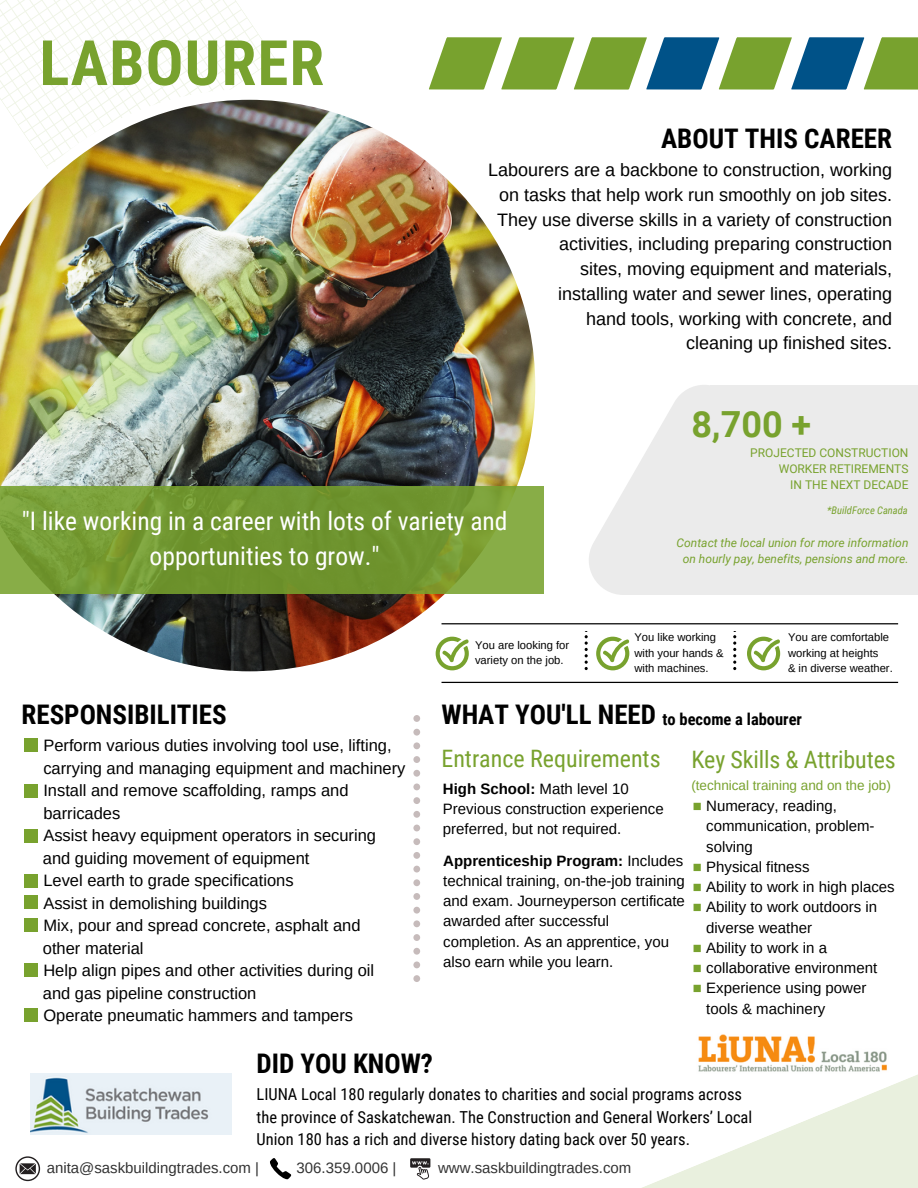
<style>
.page{position:relative;width:918px;height:1188px;background:#fff}
.page>*{position:absolute;margin:0;border:0;box-sizing:border-box;transform-origin:0 0}
.t1{font:700 62.55px "Roboto Condensed";letter-spacing:.02em;color:#78a22e}
.t2{font:700 36px "Roboto";color:#78a22e}
.t3{font:700 27px "Roboto Condensed";color:#000}
.t4{font:25.5px/34.8px "Roboto Condensed";color:#fff;text-align:center}
.t5{font:24px "Roboto Condensed";color:#78a22e}
.t6{font:18px/24.8px "Arimo";color:#000;text-align:right}
.t7{font:16.5px/22.5px "Arimo";color:#000}
.t8{font:16.5px/22.5px "Roboto Condensed";color:#000}
.t9{font:700 16.5px "Roboto Condensed";color:#000}
.t10{font:15px/20.2px "Arimo";color:#000}
.t11{font:15px "Arimo";color:#333}
.t12{font:700 15px "Arimo";color:#000}
.t13{font:13.5px "Arimo";color:#78a22e}
.t14{font:italic 12px/16px "Roboto";color:#78a22e;text-align:center}
.t15{font:12px "Roboto";color:#78a22e}
.t16{font:11.25px/15.1px "Arimo";color:#000}
.t17{font:italic 10.5px "Roboto Condensed";color:#78a22e}
.s1{font-weight:400}
.s2{font-weight:700}
.s3{font-weight:700;color:#78a22e}
</style>
<div class="page">
<svg style="left:0;top:0;width:275px;height:70px"></svg>
<svg style="left:54px;top:343px;width:492px;height:339px"></svg>
<svg style="left:413px;top:715px;width:7px;height:267px"></svg>
<div style="left:710px;top:385px;width:208px;height:209px;background:#ebebeb"></div>
<svg style="left:589px;top:385px;width:240px;height:210px;fill:#ebebeb"></svg>
<svg style="left:585px;top:635px;width:3px;height:35px"></svg>
<svg style="left:733px;top:635px;width:3px;height:35px"></svg>
<svg style="left:596px;top:637px;width:34px;height:33px"></svg>
<svg style="left:436px;top:637px;width:33px;height:33px"></svg>
<svg style="left:747px;top:637px;width:34px;height:33px"></svg>
<svg style="left:442px;top:682px;width:456px;height:1px"></svg>
<svg style="left:442px;top:623px;width:456px;height:1px"></svg>
<svg style="left:15px;top:1156px;width:25px;height:25px"></svg>
<svg style="left:270px;top:1158px;width:21px;height:21px"></svg>
<svg style="left:410px;top:1158px;width:20px;height:22px"></svg>
<div style="left:24px;top:784px;width:13px;height:14px;background:#78a22e"></div>
<div style="left:24px;top:829px;width:13px;height:14px;background:#78a22e"></div>
<div style="left:24px;top:895px;width:13px;height:13px;background:#78a22e"></div>
<div style="left:24px;top:739px;width:13px;height:13px;background:#78a22e"></div>
<svg style="left:435px;top:37px;width:483px;height:53px"></svg>
<div style="left:24px;top:874px;width:13px;height:14px;background:#78a22e"></div>
<img style="left:31px;top:1074px;width:200px;height:60px">
<div style="left:24px;top:918px;width:13px;height:14px;background:#78a22e"></div>
<svg style="left:0;top:486px;width:544px;height:108px;background:#769a34"></svg>
<img style="left:0;top:70px;width:532px;height:474px">
<div style="left:24px;top:963px;width:13px;height:14px;background:#78a22e"></div>
<div style="left:24px;top:1009px;width:13px;height:13px;background:#78a22e"></div>
<svg style="left:642px;top:1034px;width:276px;height:154px"></svg>
<p class="t1" style="left:39px;top:27px;width:286px">LABOURER</p>
<p class="t3" style="left:661px;top:123px;width:232px">ABOUT THIS CAREER</p>
<p class="t6" style="left:488px;top:157px;width:406px">Labourers are a backbone to construction, working on tasks that help work run smoothly on job sites.<br>They use diverse skills in a variety of construction activities, including preparing construction</p>
<p class="t6" style="left:580px;top:256px;width:313px">sites, moving equipment and materials,</p>
<p class="t6" style="left:558px;top:281px;width:335px">installing water and sewer lines, operating</p>
<p class="t6" style="left:586px;top:306px;width:307px">hand tools, working with concrete, and</p>
<p class="t6" style="left:686px;top:331px;width:207px">cleaning up finished sites.</p>
<p class="t2" style="left:691px;top:404px;width:121px">8,700 +</p>
<p class="t15" style="left:750px;top:446px;width:160px">PROJECTED CONSTRUCTION</p>
<p class="t15" style="left:779px;top:462px;width:131px">WORKER RETIREMENTS</p>
<p class="t15" style="left:790px;top:478px;width:120px">IN THE NEXT DECADE</p>
<p class="t4" style="left:22px;top:504px;width:487px">"I like working in a career with lots of variety and opportunities to grow."</p>
<p class="t17" style="left:827px;top:504px;width:82px">*BuildForce Canada</p>
<p class="t14" style="left:677px;top:535px;width:233px">Contact the local union for more information on hourly pay, benefits, pensions and more.</p>
<p class="t3" style="left:22px;top:699px;width:207px">RESPONSIBILITIES</p>
<p class="t7" style="left:43px;top:734px;width:364px">Perform various duties involving tool use, lifting, carrying and managing equipment and machinery</p>
<p class="t7" style="left:43px;top:779px;width:307px">Install and remove scaffolding, ramps and barricades</p>
<p class="t7" style="left:43px;top:824px;width:334px">Assist heavy equipment operators in securing</p>
<p class="t7" style="left:43px;top:869px;width:252px">Level earth to grade specifications</p>
<p class="t7" style="left:43px;top:892px;width:225px">Assist in demolishing buildings</p>
<p class="t7" style="left:43px;top:914px;width:319px">Mix, pour and spread concrete, asphalt and</p>
<p class="t7" style="left:43px;top:959px;width:332px">Help align pipes and other activities during oil</p>
<p class="t7" style="left:43px;top:1004px;width:311px">Operate pneumatic hammers and tampers</p>
<p class="t7" style="left:43px;top:847px;width:268px">and guiding movement of equipment</p>
<p class="t7" style="left:43px;top:937px;width:102px">other material</p>
<p class="t7" style="left:43px;top:982px;width:215px">and gas pipeline construction</p>
<p class="t16" style="left:475px;top:638px;width:96px">You are looking for variety on the job.</p>
<p class="t16" style="left:788px;top:630px;width:103px">You are comfortable working at heights</p>
<p class="t16" style="left:788px;top:660px;width:106px">&amp; in diverse weather.</p>
<p class="t16" style="left:634px;top:630px;width:91px">You like working with your hands &amp; with machines.</p>
<p class="t3" style="left:441px;top:699px;width:216px">WHAT YOU'LL NEED</p>
<p class="t9" style="left:662px;top:709px;width:141px">to become a labourer</p>
<p class="t5" style="left:441px;top:745px;width:221px">Entrance Requirements</p>
<p class="t5" style="left:691px;top:746px;width:206px">Key Skills &amp; Attributes</p>
<p class="t13" style="left:691px;top:778px;width:201px">(technical training and on the job)</p>
<p class="t12" style="left:443px;top:780px;width:187px">High School: <span class="s1">Math level 10</span></p>
<p class="t10" style="left:443px;top:799px;width:222px">Previous construction experience preferred, but not required.</p>
<p class="t10" style="left:443px;top:850px;width:243px"><span class="s2">Apprenticeship Program:</span> Includes technical training, on-the-job training and exam. Journeyperson certificate awarded after successful completion. As an apprentice, you also earn while you learn.</p>
<p class="t10" style="left:693px;top:796px;width:146px"><span class="s3">■</span> Numeracy, reading,</p>
<p class="t10" style="left:706px;top:816px;width:170px">communication, problem&shy;solving</p>
<p class="t10" style="left:693px;top:856px;width:118px"><span class="s3">■</span> Physical fitness</p>
<p class="t10" style="left:693px;top:877px;width:203px"><span class="s3">■</span> Ability to work in high places</p>
<p class="t10" style="left:693px;top:897px;width:186px"><span class="s3">■</span> Ability to work outdoors in</p>
<p class="t10" style="left:693px;top:937px;width:136px"><span class="s3">■</span> Ability to work in a</p>
<p class="t10" style="left:693px;top:958px;width:186px"><span class="s3">■</span> collaborative environment</p>
<p class="t10" style="left:693px;top:978px;width:175px"><span class="s3">■</span> Experience using power</p>
<p class="t10" style="left:706px;top:917px;width:107px">diverse weather</p>
<p class="t10" style="left:706px;top:998px;width:121px">tools &amp; machinery</p>
<p class="t3" style="left:257px;top:1048px;width:178px">DID YOU KNOW?</p>
<p class="t8" style="left:257px;top:1084px;width:497px">LIUNA Local 180 regularly donates to charities and social programs across the province of Saskatchewan. The Construction and General Workers’ Local<br>Union 180 has a rich and diverse history dating back over 50 years.</p>
<p class="t11" style="left:47px;top:1160px;width:214px">anita@saskbuildingtrades.com |</p>
<p class="t11" style="left:297px;top:1160px;width:101px">306.359.0006 |</p>
<p class="t11" style="left:438px;top:1160px;width:195px">www.saskbuildingtrades.com</p>
</div>
